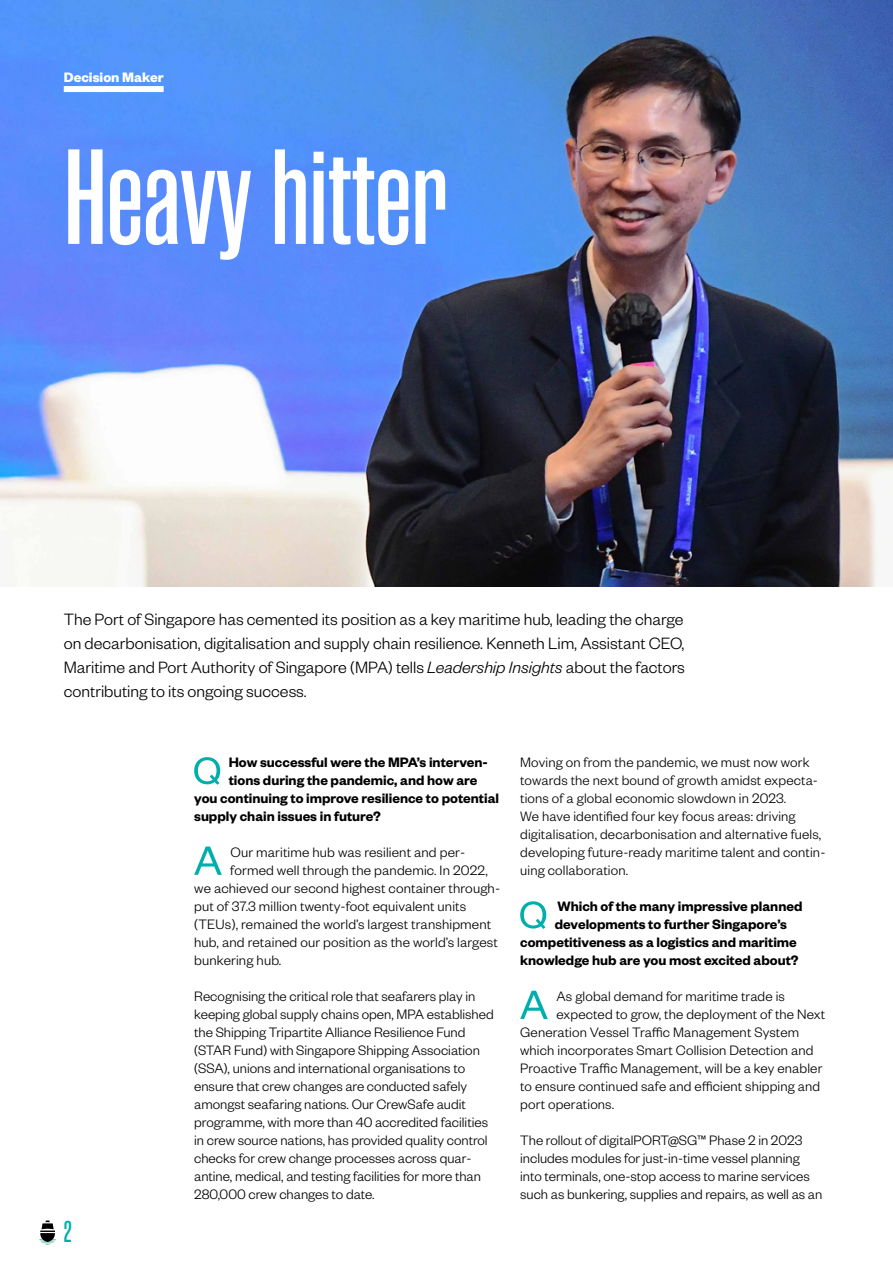
<style>
.page{position:relative;width:893px;height:1263px;background:#fff}
.page>*{position:absolute;margin:0;border:0;box-sizing:border-box;transform-origin:0 0}
.t1{font:600 135px "Rama Gothic M";color:#fff}
.t2{font:600 30px "Rama Gothic M";color:#00aeab}
.t3{font:300 18px/24px "Founders Grotesk";color:#000;text-align:justify}
.t4{font:300 15px/18px "Founders Grotesk";letter-spacing:.005em;color:#000}
.t5{font:600 15px "Founders Grotesk";color:#000}
.t6{font:700 15px "Founders Grotesk";color:#fff}
.s1{font-style:italic}
</style>
<div class="page">
<img style="left:0;top:0;width:893px;height:586px">
<svg style="left:39px;top:1220px;width:17px;height:25px"></svg>
<svg style="left:520px;top:901px;width:26px;height:28px"></svg>
<svg style="left:520px;top:991px;width:28px;height:28px"></svg>
<div style="left:64px;top:86px;width:100px;height:6px;background:#fff"></div>
<svg style="left:194px;top:757px;width:26px;height:28px"></svg>
<svg style="left:194px;top:846px;width:28px;height:29px"></svg>
<p class="t6" style="left:64px;top:67px;width:101px">Decision Maker</p>
<h1 class="t1" style="left:64px;top:130px;width:385px">Heavy hitter</h1>
<p class="t3" style="left:64px;top:606px;width:623px">The Port of Singapore has cemented its position as a key maritime hub, leading the charge on decarbonisation, digitalisation and supply chain resilience. Kenneth Lim, Assistant CEO, Maritime and Port Authority of Singapore (MPA) tells <span class="s1">Leadership Insights</span> about the factors contributing to its ongoing success.</p>
<h2 class="t2" style="left:64px;top:1216px;width:10px">2</h2>
<p class="t5" style="left:229px;top:752px;width:261px">How successful were the MPA’s interven-</p>
<p class="t5" style="left:229px;top:770px;width:250px">tions during the pandemic, and how are</p>
<p class="t5" style="left:194px;top:788px;width:306px">you continuing to improve resilience to potential</p>
<p class="t5" style="left:194px;top:806px;width:188px">supply chain issues in future?</p>
<p class="t4" style="left:230px;top:842px;width:236px">Our maritime hub was resilient and per-</p>
<p class="t4" style="left:230px;top:860px;width:259px">formed well through the pandemic. In 2022,</p>
<p class="t4" style="left:194px;top:878px;width:308px">we achieved our second highest container through-</p>
<p class="t4" style="left:194px;top:896px;width:274px">put of 37.3 million twenty-foot equivalent units</p>
<p class="t4" style="left:194px;top:914px;width:299px">(TEUs), remained the world’s largest transhipment</p>
<p class="t4" style="left:194px;top:932px;width:305px">hub, and retained our position as the world’s largest</p>
<p class="t4" style="left:194px;top:950px;width:89px">bunkering hub.</p>
<p class="t4" style="left:194px;top:986px;width:301px">Recognising the critical role that seafarers play in keeping global supply chains open, MPA established the Shipping Tripartite Alliance Resilience Fund (STAR Fund) with Singapore Shipping Association (SSA), unions and international organisations to ensure that crew changes are conducted safely amongst seafaring nations. Our CrewSafe audit programme, with more than 40 accredited facilities in crew source nations, has provided quality control checks for crew change processes across quar&shy;antine, medical, and testing facilities for more than 280,000 crew changes to date.</p>
<p class="t4" style="left:520px;top:752px;width:307px">Moving on from the pandemic, we must now work towards the next bound of growth amidst expecta&shy;tions of a global economic slowdown in 2023.<br>We have identified four key focus areas: driving digitalisation, decarbonisation and alternative fuels, developing future-ready maritime talent and contin&shy;uing collaboration.</p>
<p class="t5" style="left:557px;top:897px;width:247px">Which of the many impressive planned</p>
<p class="t5" style="left:555px;top:915px;width:234px">developments to further Singapore’s</p>
<p class="t5" style="left:520px;top:933px;width:278px">competitiveness as a logistics and maritime</p>
<p class="t5" style="left:520px;top:951px;width:280px">knowledge hub are you most excited about?</p>
<p class="t4" style="left:556px;top:986px;width:230px">As global demand for maritime trade is</p>
<p class="t4" style="left:556px;top:1004px;width:270px">expected to grow, the deployment of the Next</p>
<p class="t4" style="left:520px;top:1022px;width:280px">Generation Vessel Traffic Management System</p>
<p class="t4" style="left:520px;top:1040px;width:295px">which incorporates Smart Collision Detection and</p>
<p class="t4" style="left:520px;top:1058px;width:304px">Proactive Traffic Management, will be a key enabler</p>
<p class="t4" style="left:520px;top:1076px;width:302px">to ensure continued safe and efficient shipping and</p>
<p class="t4" style="left:520px;top:1095px;width:96px">port operations.</p>
<p class="t4" style="left:520px;top:1131px;width:304px">The rollout of digitalPORT@SG™ Phase 2 in 2023 includes modules for just-in-time vessel planning into terminals, one-stop access to marine services such as bunkering, supplies and repairs, as well as an</p>
</div>
